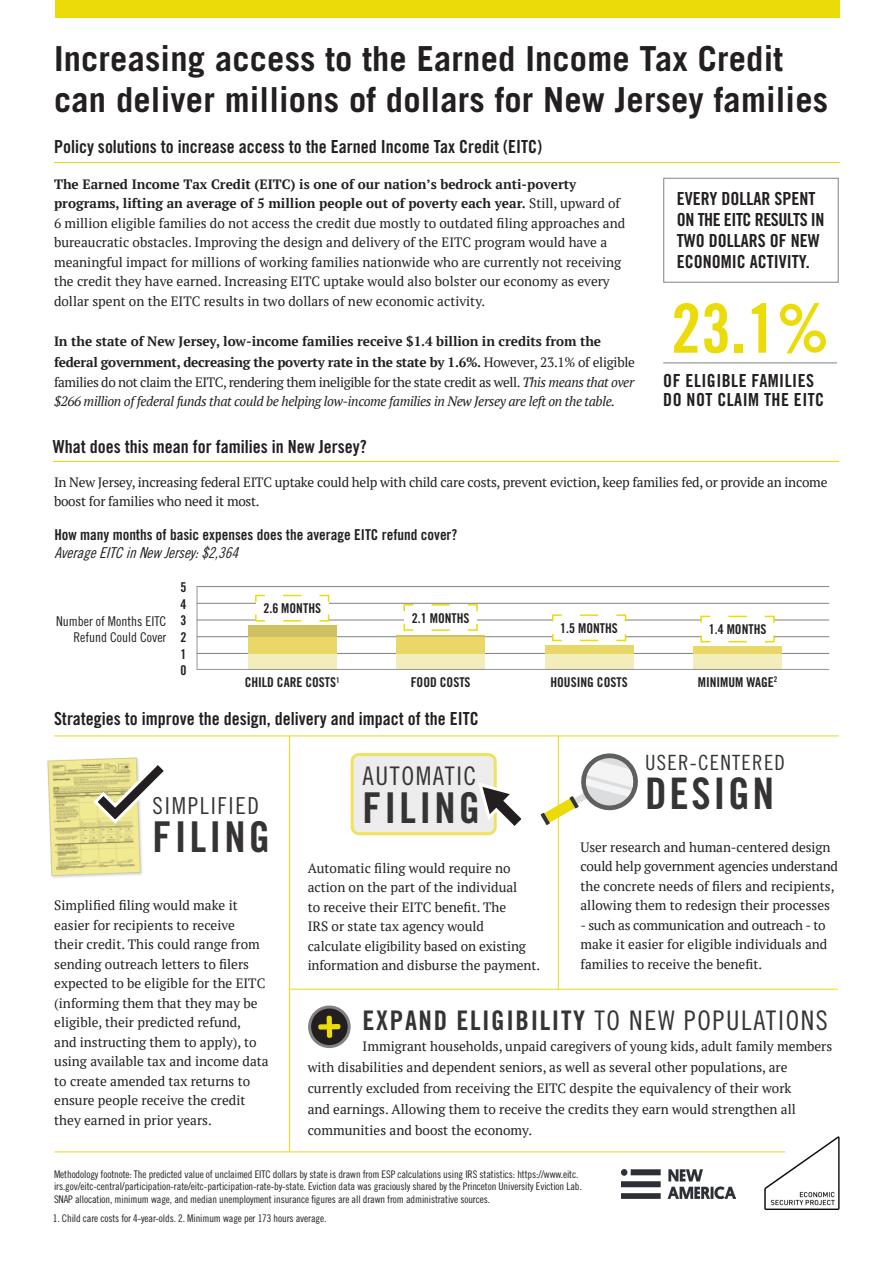
<style>
.page{position:relative;width:893px;height:1263px;background:#fff}
.page>*{position:absolute;margin:0;border:0;box-sizing:border-box;transform-origin:0 0}
.t1{font:67.95px "Trade Gothic Bold Cond Twenty";color:#ebdb09}
.t2{font:43.5px "Trade Gothic Bold Cond Twenty";letter-spacing:.06em;color:#363334}
.t3{font:42.45px "Trade Gothic Bold Cond Twenty";letter-spacing:.075em;color:#363334}
.t4{font:700 34.5px/41.4px "Trade Gothic";letter-spacing:.005em;color:#231f20}
.t5{font:27px "Trade Gothic Bold Cond Twenty";letter-spacing:.06em;color:#363334}
.t6{font:25.65px "Trade Gothic Cond Eighteen";letter-spacing:.06em;color:#363334}
.t7{font:23.4px "Trade Gothic Cond Eighteen";letter-spacing:.075em;color:#363334}
.t8{font:21px "Trade Gothic Cond Eighteen";letter-spacing:.06em;color:#363334}
.t9{font:18px/21px "Trade Gothic Bold Cond Twenty";color:#231f20}
.t10{font:18px/19.5px "Trade Gothic Bold Cond Twenty";letter-spacing:.025em;color:#231f20}
.t11{font:15px "Trade Gothic Bold Cond Twenty";color:#231f20}
.t12{font:italic 15px "Trade Gothic Cond Eighteen";color:#231f20}
.t13{font:13.5px/19.5px "PT Serif";color:#231f20}
.t14{font:italic 13.5px/19.5px "PT Serif";letter-spacing:-.03em;color:#231f20}
.t15{font:700 13.5px/21px "PT Serif";letter-spacing:-.005em;color:#231f20}
.t16{font:13.5px/19.5px "PT Serif";letter-spacing:-.02em;color:#231f20}
.t17{font:13.5px "Trade Gothic Bold Cond Twenty";color:#231f20}
.t18{font:13.5px/16.5px "Trade Gothic Cond Eighteen";color:#231f20;text-align:right}
.t19{font:10.5px/12.6px "Trade Gothic Cond Eighteen";letter-spacing:-.01em;color:#231f20}
.s1{font-weight:700}
.s2{font-weight:400}
.s3{font-style:normal}
.s4{font-family:"Trade Gothic Cond Eighteen"}
</style>
<div class="page">
<hr style="left:54px;top:162px;width:786px;height:1px;background:#ebdb09">
<div style="left:663px;top:178px;width:176px;height:105px;border:1px solid #838283"></div>
<hr style="left:663px;top:362px;width:174px;height:1px;background:#838283">
<div style="left:55px;top:0;width:785px;height:17px;background:#ebdb09"></div>
<div style="left:46px;top:756px;width:97px;height:123px;background:#231f20;opacity:.1"></div>
<hr style="left:54px;top:1151px;width:731px;height:1px;background:#ebdb09">
<hr style="left:289px;top:735px;width:1px;height:416px;background:#ebdb09">
<hr style="left:558px;top:735px;width:1px;height:254px;background:#ebdb09">
<hr style="left:290px;top:989px;width:548px;height:1px;background:#ebdb09">
<svg style="left:48px;top:758px;width:116px;height:118px"></svg>
<div style="left:352px;top:754px;width:143px;height:80px;background:#ededee;border-radius:7px"></div>
<div style="left:351px;top:753px;width:146px;height:82px;border:3px solid #efe25e;border-radius:7px"></div>
<svg style="left:477px;top:781px;width:44px;height:51px"></svg>
<hr style="left:54px;top:735px;width:785px;height:1px;background:#ebdb09">
<svg style="left:541px;top:749px;width:97px;height:76px"></svg>
<svg style="left:309px;top:1007px;width:40px;height:40px"></svg>
<div style="left:308px;top:1005px;width:43px;height:43px;border:3px solid #838283;border-radius:50%"></div>
<div style="left:318px;top:1024px;width:22px;height:5px;background:#ebdb09;border-radius:2px"></div>
<div style="left:327px;top:1016px;width:5px;height:22px;background:#ebdb09;border-radius:2px"></div>
<hr style="left:53px;top:461px;width:786px;height:1px;background:#ebdb09">
<svg style="left:196px;top:586px;width:634px;height:84px"></svg>
<img style="left:622px;top:1169px;width:113px;height:29px">
<img style="left:764px;top:1136px;width:76px;height:74px">
<div style="left:693px;top:646px;width:89px;height:7px;background:#e9d767"></div>
<p class="t4" style="left:54px;top:38px;width:776px">Increasing access to the Earned Income Tax Credit can deliver millions of dollars for New Jersey families</p>
<p class="t9" style="left:54px;top:136px;width:490px">Policy solutions to increase access to the Earned Income Tax Credit (EITC)</p>
<p class="t13" style="left:54px;top:174px;width:573px"><span class="s1">The Earned Income Tax Credit (EITC) is one of our nation’s bedrock anti-poverty programs, lifting an average of 5 million people out of poverty each year.</span> Still, upward of 6 million eligible families do not access the credit due mostly to outdated filing approaches and bureaucratic obstacles. Improving the design and delivery of the EITC program would have a meaningful impact for millions of working families nationwide who are currently not receiving the credit they have earned. Increasing EITC uptake would also bolster our economy as every dollar spent on the EITC results in two dollars of new economic activity.</p>
<p class="t15" style="left:54px;top:331px;width:583px">In the state of New Jersey, low-income families receive $1.4 billion in credits from the federal government, decreasing the poverty rate in the state by 1.6%. <span class="s2">However, 23.1% of eligible</span></p>
<p class="t14" style="left:54px;top:372px;width:582px"><span class="s3">families do not claim the EITC, rendering them ineligible for the state credit as well.</span> This means that over $266 million of federal funds that could be helping low-income families in New Jersey are left on the table.</p>
<p class="t9" style="left:53px;top:436px;width:315px">What does this mean for families in New Jersey?</p>
<p class="t9" style="left:677px;top:188px;width:149px">EVERY DOLLAR SPENT<br>ON THE EITC RESULTS IN<br>TWO DOLLARS OF NEW<br>ECONOMIC ACTIVITY.</p>
<p class="t1" style="left:671px;top:287px;width:160px">23.1%</p>
<p class="t10" style="left:663px;top:370px;width:162px">OF ELIGIBLE FAMILIES<br>DO NOT CLAIM THE EITC</p>
<p class="t16" style="left:54px;top:472px;width:775px">In New Jersey, increasing federal EITC uptake could help with child care costs, prevent eviction, keep families fed, or provide an income boost for families who need it most.</p>
<p class="t11" style="left:54px;top:525px;width:405px">How many months of basic expenses does the average EITC refund cover?</p>
<p class="t12" style="left:54px;top:543px;width:190px">AverageEITCinNewJersey:$2,364</p>
<p class="t18" style="left:56px;top:612px;width:112px">Number of Months EITC<br>Refund Could Cover</p>
<p class="t17" style="left:180px;top:579px;width:7px">5</p>
<p class="t17" style="left:180px;top:596px;width:7px">4</p>
<p class="t17" style="left:180px;top:612px;width:7px">3</p>
<p class="t17" style="left:180px;top:629px;width:7px">2</p>
<p class="t17" style="left:180px;top:645px;width:7px">1</p>
<p class="t17" style="left:180px;top:662px;width:7px">0</p>
<p class="t17" style="left:263px;top:600px;width:59px">2.6 MONTHS</p>
<p class="t17" style="left:412px;top:610px;width:59px">2.1 MONTHS</p>
<p class="t17" style="left:245px;top:674px;width:96px">CHILD CARE COSTS<sup>1</sup></p>
<p class="t17" style="left:411px;top:674px;width:61px">FOOD COSTS</p>
<p class="t9" style="left:54px;top:708px;width:426px">Strategies to improve the design, delivery and impact of the EITC</p>
<p class="t17" style="left:560px;top:620px;width:59px">1.5 MONTHS</p>
<p class="t17" style="left:550px;top:674px;width:79px">HOUSING COSTS</p>
<p class="t17" style="left:709px;top:621px;width:59px">1.4 MONTHS</p>
<p class="t17" style="left:698px;top:674px;width:81px">MINIMUM WAGE<sup>2</sup></p>
<p class="t7" style="left:153px;top:792px;width:108px">SIMPLIFIED</p>
<p class="t3" style="left:153px;top:811px;width:119px">FILING</p>
<p class="t13" style="left:54px;top:895px;width:216px">Simplified filing would make it easier for recipients to receive<br>their credit. This could range from sending outreach letters to filers expected to be eligible for the EITC (informing them that they may be eligible, their predicted refund,<br>and instructing them to apply), to using available tax and income data to create amended tax returns to ensure people receive the credit they earned in prior years.</p>
<p class="t6" style="left:363px;top:761px;width:115px">AUTOMATIC</p>
<p class="t3" style="left:363px;top:782px;width:119px">FILING</p>
<p class="t8" style="left:645px;top:750px;width:141px">USER-CENTERED</p>
<p class="t2" style="left:645px;top:767px;width:131px">DESIGN</p>
<p class="t13" style="left:580px;top:837px;width:259px">User research and human-centered design could help government agencies understand the concrete needs of filers and recipients, allowing them to redesign their processes</p>
<p class="t13" style="left:580px;top:915px;width:248px">- such as communication and outreach - to make it easier for eligible individuals and families to receive the benefit.</p>
<p class="t13" style="left:308px;top:858px;width:234px">Automatic filing would require no action on the part of the individual<br>to receive their EITC benefit. The<br>IRS or state tax agency would calculate eligibility based on existing information and disburse the payment.</p>
<p class="t5" style="left:363px;top:1004px;width:467px">EXPAND ELIGIBILITY <span class="s4">TO NEW POPULATIONS</span></p>
<p class="t13" style="left:308px;top:1036px;width:526px;line-height:21px;text-indent:55px">Immigrant households, unpaid caregivers of young kids, adult family members with disabilities and dependent seniors, as well as several other populations, are currently excluded from receiving the EITC despite the equivalency of their work<br>and earnings. Allowing them to receive the credits they earn would strengthen all communities and boost the economy.</p>
<p class="t19" style="left:54px;top:1168px;width:529px">Methodology footnote: The predicted value of unclaimed EITC dollars by state is drawn from ESP calculations using IRS statistics: https://www.eitc. irs.gov/eitc-central/participation-rate/eitc-participation-rate-by-state. Eviction data was graciously shared by the Princeton University Eviction Lab.<br>SNAP allocation, minimum wage, and median unemployment insurance figures are all drawn from administrative sources.</p>
<p class="t19" style="left:53px;top:1212px;width:275px">1. Child care costs for 4-year-olds. 2. Minimum wage per 173 hours average.</p>
</div>
